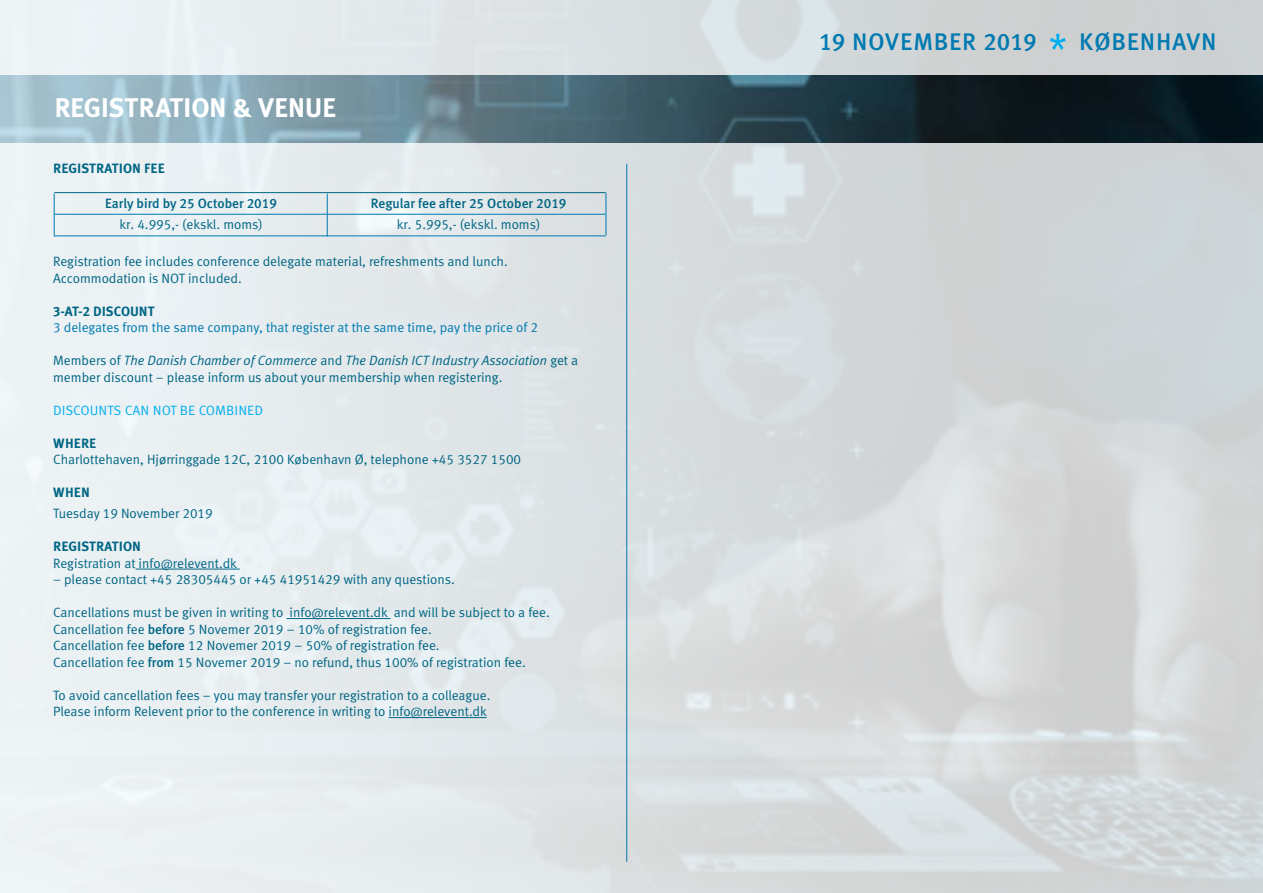
<style>
.page{position:relative;width:1263px;height:893px;background:#fff}
.page>*{position:absolute;margin:0;border:0;box-sizing:border-box;transform-origin:0 0}
.t1{font:700 27px "Meta Plus";letter-spacing:-.015em;color:#fff}
.t2{font:500 24px "Meta Plus";letter-spacing:.03em;color:#007ab1}
.t3{font:13.5px/16.5px "Meta Normal LF";color:#006684}
.t4{font:italic 13.5px "Meta Plus Normal";color:#006684}
.t5{font:13.5px "Meta Normal LF";color:#007ab1}
.t6{font:13.5px "Meta Medium LF";color:#006684}
.t7{font:13.5px "Meta Plus Bold Caps";color:#006684}
.t8{font:13.5px "Meta Normal LF Caps";color:#00aeef}
.t9{font:700 13.5px "Meta Plus";color:#006684}
.s1{font-family:"Meta Normal LF Caps"}
.s2{font-family:"Meta Plus Bold Caps";font-weight:400}
.s3{font-family:"Meta Normal LF";font-style:normal}
.s4{font-family:"Meta Medium LF"}
.s5{font-family:"Meta Plus Medium Caps";font-weight:400}
</style>
<div class="page">
<img style="left:0;top:0;width:1263px;height:893px">
<img style="left:0;top:75px;width:1263px;height:67px">
<hr style="left:136px;top:569px;width:104px;height:1px;background:#006684">
<hr style="left:286px;top:618px;width:105px;height:1px;background:#006684">
<hr style="left:389px;top:717px;width:98px;height:1px;background:#006684">
<hr style="left:626px;top:164px;width:1px;height:698px;background:#007ab1">
<hr style="left:54px;top:214px;width:551px;height:1px;background:#007ab1">
<hr style="left:54px;top:236px;width:551px;height:1px;background:#007ab1">
<hr style="left:54px;top:194px;width:1px;height:42px;background:#007ab1">
<hr style="left:327px;top:194px;width:1px;height:42px;background:#007ab1">
<hr style="left:606px;top:193px;width:1px;height:43px;background:#007ab1">
<svg style="left:1032px;top:651px;width:231px;height:242px;background:#d2d6d7"></svg>
<svg style="left:1050px;top:34px;width:15px;height:16px"></svg>
<hr style="left:54px;top:192px;width:551px;height:1px;background:#006684">
<h1 class="t1" style="left:54px;top:92px;width:284px">REGISTRATION &amp; VENUE</h1>
<p class="t7" style="left:53px;top:161px;width:113px">REGISTRATION FEE</p>
<p class="t6" style="left:105px;top:195px;width:173px">Early bird by 25 October 2019</p>
<p class="t6" style="left:371px;top:195px;width:197px">Regular fee after 25 October 2019</p>
<p class="t3" style="left:119px;top:216px;width:145px">kr<span class="s1">. 4.995,</span>- (ekskl. moms)</p>
<p class="t3" style="left:397px;top:216px;width:145px">kr<span class="s1">. 5.995,-</span> (ekskl. moms)</p>
<p class="t3" style="left:53px;top:253px;width:456px">Registration fee includes conference delegate material, refreshments and lunch.<br>Accommodation is NOT included.</p>
<p class="t9" style="left:53px;top:303px;width:103px"><span class="s2">3</span>-AT-<span class="s2">2</span> DISCOUNT</p>
<p class="t5" style="left:53px;top:320px;width:486px"><span class="s1">3</span> delegates from the same company, that register at the same time, pay the price of <span class="s1">2</span></p>
<p class="t4" style="left:53px;top:353px;width:526px"><span class="s3">Members of</span> The Danish Chamber of Commerce <span class="s3">and</span> The Danish ICT Industry Association <span class="s3">get a</span></p>
<p class="t3" style="left:53px;top:369px;width:451px">member discount – please inform us about your membership when registering.</p>
<p class="t8" style="left:53px;top:402px;width:211px">DISCOUNTS CAN NOT BE COMBINED</p>
<p class="t7" style="left:53px;top:435px;width:45px">WHERE</p>
<p class="t3" style="left:53px;top:451px;width:469px">Charlottehaven, Hjørringgade <span class="s1">12C, 2100</span> København Ø, telephone <span class="s1">+45 3527 1500</span></p>
<p class="t7" style="left:53px;top:485px;width:38px">WHEN</p>
<p class="t3" style="left:53px;top:505px;width:161px">Tuesday <span class="s1">19</span> November <span class="s1">2019</span></p>
<p class="t7" style="left:53px;top:539px;width:89px">REGISTRATION</p>
<p class="t3" style="left:53px;top:555px;width:185px">Registration at info@relevent.dk</p>
<p class="t3" style="left:53px;top:571px;width:403px">– please contact +<span class="s1">45 28305445</span> or +<span class="s1">45 41951429</span> with any questions.</p>
<p class="t3" style="left:53px;top:604px;width:498px">Cancellations must be given in writing to info@relevent.dk and will be subject to a fee.<br>Cancellation fee <span class="s4">before</span> <span class="s1">5</span> Novemer <span class="s1">2019</span> – <span class="s1">10%</span> of registration fee.<br>Cancellation fee <span class="s4">before</span> <span class="s1">12</span> Novemer <span class="s1">2019</span> – <span class="s1">50%</span> of registration fee.<br>Cancellation fee <span class="s4">from</span> <span class="s1">15</span> Novemer <span class="s1">2019</span> – no refund, thus <span class="s1">100</span>% of registration fee.</p>
<p class="t3" style="left:53px;top:687px;width:439px">To avoid cancellation fees – you may transfer your registration to a colleague.<br>Please inform Relevent prior to the conference in writing to info@relevent.dk</p>
<h2 class="t2" style="left:819px;top:27px;width:219px"><span class="s5">19</span> NOVEMBER <span class="s5">2019</span></h2>
<h2 class="t2" style="left:1079px;top:27px;width:139px">KØBENHAVN</h2>
</div>
